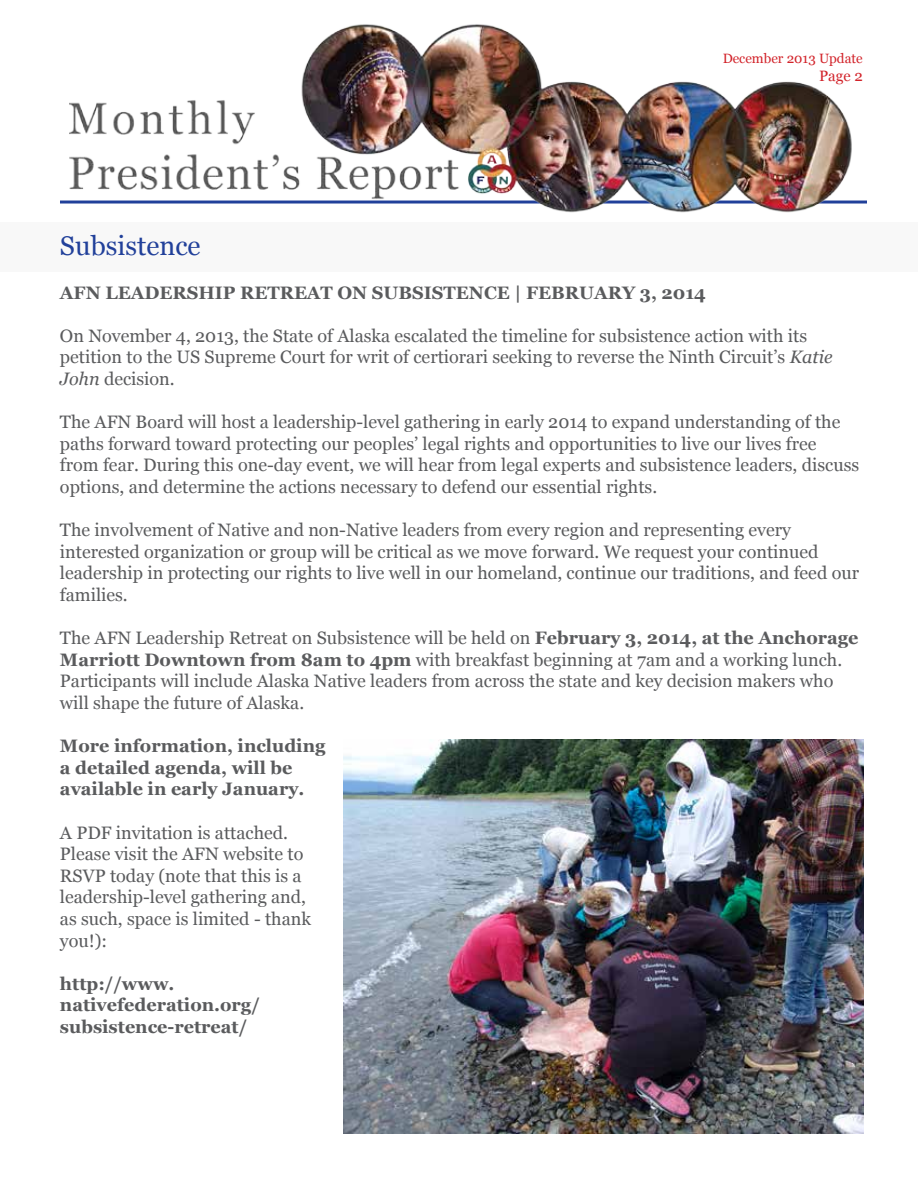
<style>
.page{position:relative;width:918px;height:1188px;background:#fff}
.page>*{position:absolute;margin:0;border:0;box-sizing:border-box;transform-origin:0 0}
.t1{font:27px "Georgia";color:#21409a}
.t2{font:18px/21.6px "Georgia";color:#5a5b5d}
.t3{font:700 18px/21.6px "Georgia";color:#5a5b5d}
.t4{font:15px "Georgia";color:#d2232a}
.t5{font:13.5px "Georgia";color:#d2232a}
.s1{font-style:italic}
.s2{font-weight:700}
</style>
<div class="page">
<div style="left:0;top:222px;width:918px;height:49px;background:#f8f8f8"></div>
<hr style="left:60px;top:201px;width:807px;height:3px;background:#21409a">
<img style="left:70px;top:24px;width:784px;height:189px">
<img style="left:343px;top:739px;width:521px;height:395px">
<p class="t5" style="left:723px;top:51px;width:142px">December 2013 Update</p>
<p class="t4" style="left:819px;top:68px;width:45px">Page 2</p>
<h1 class="t1" style="left:60px;top:231px;width:142px">Subsistence</h1>
<p class="t3" style="left:60px;top:282px;width:647px">AFN LEADERSHIP RETREAT ON SUBSISTENCE | FEBRUARY 3, 2014</p>
<p class="t2" style="left:60px;top:325px;width:774px">On November 4, 2013, the State of Alaska escalated the timeline for subsistence action with its petition to the US Supreme Court for writ of certiorari seeking to reverse the Ninth Circuit’s <span class="s1">Katie<br>John</span> decision.</p>
<p class="t2" style="left:60px;top:411px;width:801px">The AFN Board will host a leadership-level gathering in early 2014 to expand understanding of the paths forward toward protecting our peoples’ legal rights and opportunities to live our lives free from fear. During this one-day event, we will hear from legal experts and subsistence leaders, discuss options, and determine the actions necessary to defend our essential rights.</p>
<p class="t2" style="left:60px;top:519px;width:801px">The involvement of Native and non-Native leaders from every region and representing every interested organization or group will be critical as we move forward. We request your continued leadership in protecting our rights to live well in our homeland, continue our traditions, and feed our families.</p>
<p class="t2" style="left:60px;top:627px;width:800px">The AFN Leadership Retreat on Subsistence will be held on <span class="s2">February 3, 2014, at the Anchorage Marriott Downtown from 8am to 4pm</span> with breakfast beginning at 7am and a working lunch.<br>Participants will include Alaska Native leaders from across the state and key decision makers who will shape the future of Alaska.</p>
<p class="t3" style="left:60px;top:735px;width:267px">More information, including a detailed agenda, will be available in early January.</p>
<p class="t2" style="left:60px;top:822px;width:253px">A PDF invitation is attached.<br>Please visit the AFN website to<br>RSVP today (note that this is a leadership-level gathering and, as such, space is limited - thank you!):</p>
<p class="t3" style="left:60px;top:973px;width:201px">http://www. nativefederation.org/ subsistence-retreat/</p>
</div>
